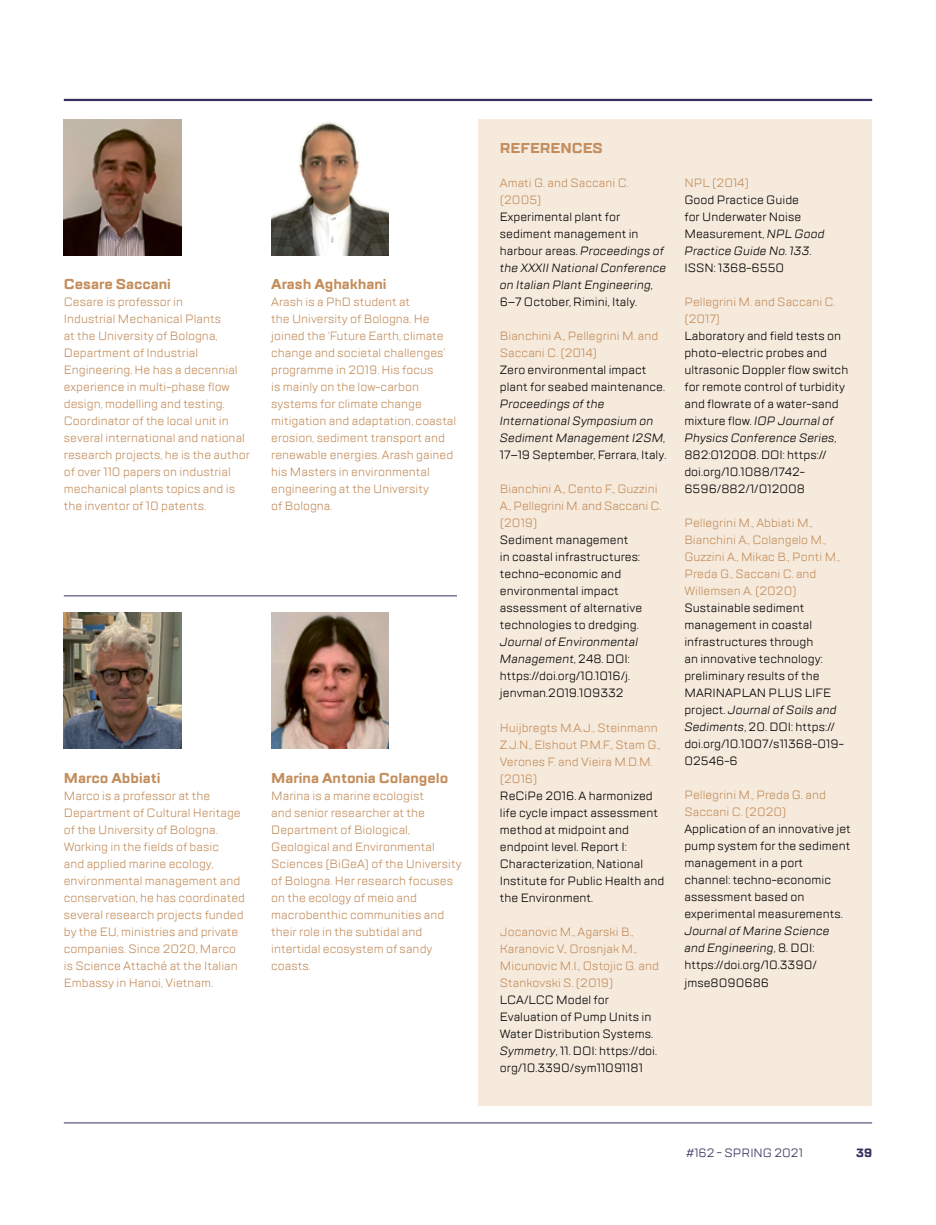
<style>
.page{position:relative;width:936px;height:1225px;background:#fff}
.page>*{position:absolute;margin:0;border:0;box-sizing:border-box;transform-origin:0 0}
.t1{font:700 14.25px "TT Lakes";color:#c38e5d}
.t2{font:12px/17px "TT Lakes";color:#c38e5d}
.t3{font:12px/17px "TT Lakes";color:#000}
.t4{font:italic 12px/17px "TT Lakes";color:#000}
.t5{font:12px "TT Lakes";color:#352f5e}
.t6{font:700 12px "TT Lakes";color:#352f5e}
.s1{font-style:italic}
.s2{font-style:normal}
</style>
<div class="page">
<hr style="left:64px;top:99px;width:808px;height:2px;background:#352f5e">
<hr style="left:64px;top:1122px;width:808px;height:1px;background:#352f5e">
<hr style="left:64px;top:595px;width:808px;height:1px;background:#352f5e">
<div style="left:457px;top:112px;width:447px;height:995px;background:#fff"></div>
<div style="left:478px;top:119px;width:394px;height:987px;background:#f6eadc"></div>
<img style="left:64px;top:612px;width:117px;height:136px">
<img style="left:271px;top:612px;width:117px;height:136px">
<img style="left:64px;top:119px;width:117px;height:136px">
<img style="left:271px;top:122px;width:117px;height:133px">
<p class="t1" style="left:64px;top:275px;width:109px">Cesare Saccani</p>
<p class="t2" style="left:64px;top:293px;width:188px">Cesare is professor in<br>Industrial Mechanical Plants<br>at the University of Bologna,<br>Department of Industrial<br>Engineering. He has a decennial experience in multi-phase flow design, modelling and testing.<br>Coordinator of the local unit in several international and national research projects, he is the author of over 110 papers on industrial mechanical plants topics and is the inventor of 10 patents.</p>
<p class="t1" style="left:271px;top:275px;width:117px">Arash Aghakhani</p>
<p class="t2" style="left:271px;top:293px;width:186px">Arash is a PhD student at<br>the University of Bologna. He joined the ‘Future Earth, climate change and societal challenges’ programme in 2019. His focus<br>is mainly on the low-carbon systems for climate change mitigation and adaptation, coastal erosion, sediment transport and renewable energies. Arash gained his Masters in environmental engineering at the University<br>of Bologna.</p>
<p class="t1" style="left:64px;top:768px;width:98px">Marco Abbiati</p>
<p class="t2" style="left:64px;top:787px;width:183px">Marco is a professor at the<br>Department of Cultural Heritage of the University of Bologna.<br>Working in the fields of basic<br>and applied marine ecology, environmental management and conservation, he has coordinated several research projects funded by the EU, ministries and private companies. Since 2020, Marco is Science Attaché at the Italian<br>Embassy in Hanoi, Vietnam.</p>
<p class="t1" style="left:271px;top:768px;width:179px">Marina Antonia Colangelo</p>
<p class="t2" style="left:271px;top:787px;width:192px">Marina is a marine ecologist<br>and senior researcher at the<br>Department of Biological,<br>Geological and Environmental<br>Sciences (BiGeA) of the University of Bologna. Her research focuses on the ecology of meio and macrobenthic communities and their role in the subtidal and intertidal ecosystem of sandy coasts.</p>
<p class="t1" style="left:500px;top:139px;width:104px">REFERENCES</p>
<p class="t2" style="left:500px;top:174px;width:130px">Amati G. and Saccani C. (2005)</p>
<p class="t3" style="left:500px;top:208px;width:168px">Experimental plant for sediment management in harbour areas. <span class="s1">Proceedings of the XXXII National Conference on Italian Plant Engineering</span>,<br>6–7 October, Rimini, Italy.</p>
<p class="t2" style="left:500px;top:327px;width:160px">Bianchini A., Pellegrini M. and<br>Saccani C. (2014)</p>
<p class="t3" style="left:500px;top:361px;width:166px">Zero environmental impact plant for seabed maintenance.</p>
<p class="t4" style="left:500px;top:395px;width:168px">Proceedings of the<br>International Symposium on<br>Sediment Management I2SM<span class="s2">,<br>17–19 September, Ferrara, Italy.</span></p>
<p class="t2" style="left:500px;top:480px;width:163px">Bianchini A., Cento F., Guzzini<br>A., Pellegrini M. and Saccani C. (2019)</p>
<p class="t3" style="left:500px;top:531px;width:144px">Sediment management<br>in coastal infrastructures: techno-economic and environmental impact assessment of alternative technologies to dredging.</p>
<p class="t3" style="left:500px;top:633px;width:140px"><span class="s1">Journal of Environmental<br>Management</span>, 248. DOI: https://doi.org/10.1016/j. jenvman.2019.109332</p>
<p class="t2" style="left:500px;top:718px;width:162px">Huijbregts M.A.J., Steinmann<br>Z.J.N., Elshout P.M.F., Stam G.,<br>Verones F. and Vieira M.D.M. (2016)</p>
<p class="t3" style="left:500px;top:787px;width:166px">ReCiPe 2016. A harmonized life cycle impact assessment method at midpoint and endpoint level. Report I:<br>Characterization, National<br>Institute for Public Health and the Environment.</p>
<p class="t2" style="left:500px;top:923px;width:161px">Jocanovic M., Agarski B.,<br>Karanovic V., Orosnjak M.,<br>Micunovic M.I., Ostojic G. and<br>Stankovski S. (2019)</p>
<p class="t3" style="left:500px;top:991px;width:159px">LCA/LCC Model for<br>Evaluation of Pump Units in<br>Water Distribution Systems.<br><span class="s1">Symmetry</span>, 11. DOI: https://doi. org/10.3390/sym11091181</p>
<p class="t2" style="left:684px;top:174px;width:66px">NPL (2014)</p>
<p class="t3" style="left:684px;top:191px;width:142px">Good Practice Guide<br>for Underwater Noise<br>Measurement, <span class="s1">NPL Good<br>Practice Guide No. 133</span>.<br>ISSN: 1368-6550</p>
<p class="t2" style="left:684px;top:293px;width:153px">Pellegrini M. and Saccani C. (2017)</p>
<p class="t3" style="left:684px;top:327px;width:165px">Laboratory and field tests on photo-electric probes and ultrasonic Doppler flow switch for remote control of turbidity and flowrate of a water-sand mixture flow. <span class="s1">IOP Journal of<br>Physics Conference Series</span>,<br>882:012008. DOI: https:// doi.org/10.1088/1742-<br>6596/882/1/012008</p>
<p class="t2" style="left:684px;top:514px;width:157px">Pellegrini M., Abbiati M.,<br>Bianchini A., Colangelo M.,<br>Guzzini A., Mikac B., Ponti M.,<br>Preda G., Saccani C. and<br>Willemsen A. (2020)</p>
<p class="t3" style="left:684px;top:599px;width:161px">Sustainable sediment management in coastal infrastructures through<br>an innovative technology: preliminary results of the<br>MARINAPLAN PLUS LIFE project. <span class="s1">Journal of Soils and<br>Sediments</span>, 20. DOI: https:// doi.org/10.1007/s11368-019-<br>02546-6</p>
<p class="t2" style="left:684px;top:786px;width:143px">Pellegrini M., Preda G. and<br>Saccani C. (2020)</p>
<p class="t3" style="left:684px;top:820px;width:168px">Application of an innovative jet pump system for the sediment management in a port channel: techno-economic assessment based on experimental measurements.</p>
<p class="t3" style="left:684px;top:922px;width:147px"><span class="s1">Journal of Marine Science and Engineering</span>, 8. DOI: https://doi.org/10.3390/ jmse8090686</p>
<p class="t5" style="left:686px;top:1145px;width:118px">#162 - SPRING 2021</p>
<p class="t6" style="left:856px;top:1145px;width:18px">39</p>
</div>
